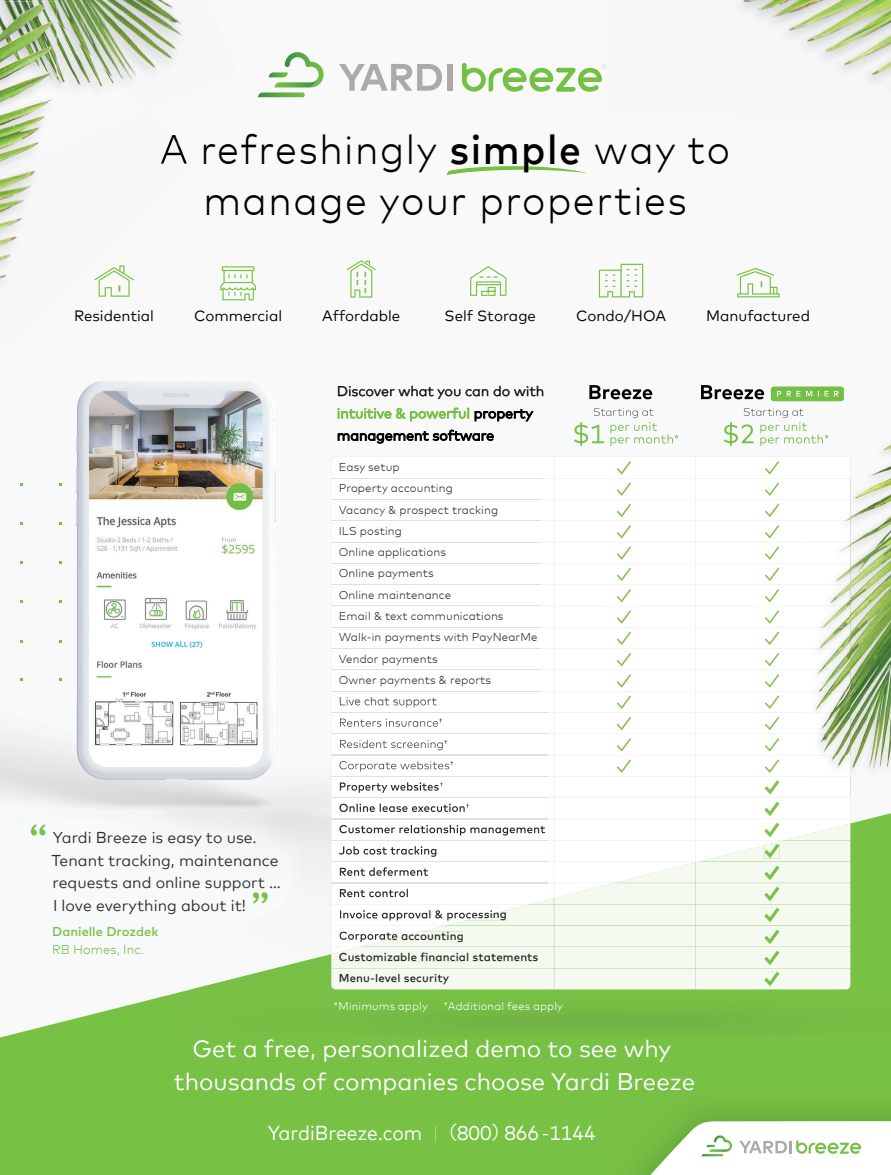
<style>
.page{position:relative;width:891px;height:1175px;background:#fff}
.page>*{position:absolute;margin:0;border:0;box-sizing:border-box;transform-origin:0 0}
.t1{font:48px "Andale Mono";color:#77c144}
.t2{font:300 41.1px/51.4px "Mark Offc Pro";letter-spacing:.04em;color:#000;text-align:center;scale:.95 1}
.t3{font:24px/33px "Mark Offc Pro";color:#fff;text-align:center}
.t4{font:800 22.8px/21.3px "Mark Offc Pro";color:#77c145;text-align:justify}
.t5{font:20.25px "Mark Offc Pro";color:#fff;scale:.95 1}
.t6{font:15.75px/22.5px "Mark Offc Pro";color:#2f3031}
.t7{font:15px "Mark Offc Pro";color:#000}
.t8{font:14.1px/22.2px "Mark Offc Pro";color:#000}
.t9{font:500 12.9px "Mark Offc Pro";color:#77c144}
.t10{font:300 12.9px "Mark Offc Pro";color:#77c144}
.t11{font:300 11.4px/21.3px "Mark Offc Pro";letter-spacing:.01em;color:#29292a}
.t12{font:500 11.4px "Mark Offc Pro";letter-spacing:.01em;color:#272827}
.t13{font:300 11.1px "Mark Offc Pro";letter-spacing:.015em;color:#fff}
.s1{font-weight:500}
.s2{color:#77c144}
.s3{color:#7ec34c}
.s4{font-weight:100}
.s5{font-weight:300}
</style>
<div class="page">
<div style="left:0;top:0;width:891px;height:1174px;background:#f9f9fa"></div>
<div style="left:0;top:813px;width:891px;height:361px;background:#77c144"></div>
<div style="left:171px;top:998px;width:720px;height:38px;background:#76bc45"></div>
<img style="left:0;top:979px;width:186px;height:11px">
<img style="left:0;top:966px;width:186px;height:13px">
<img style="left:0;top:789px;width:315px;height:177px">
<img style="left:186px;top:958px;width:129px;height:32px">
<svg style="left:446px;top:166px;width:141px;height:9px"></svg>
<svg style="left:339px;top:64px;width:103px;height:27px"></svg>
<div style="left:447px;top:64px;width:5px;height:27px;background:#abacaa"></div>
<svg style="left:462px;top:63px;width:144px;height:29px"></svg>
<img style="left:285px;top:52px;width:39px;height:33px">
<img style="left:275px;top:77px;width:35px;height:10px">
<svg style="left:310px;top:77px;width:8px;height:10px"></svg>
<img style="left:269px;top:72px;width:19px;height:5px">
<img style="left:258px;top:92px;width:47px;height:5px">
<svg style="left:347px;top:260px;width:29px;height:37px"></svg>
<svg style="left:470px;top:266px;width:36px;height:30px"></svg>
<svg style="left:599px;top:264px;width:44px;height:33px"></svg>
<svg style="left:736px;top:268px;width:44px;height:29px"></svg>
<svg style="left:220px;top:266px;width:36px;height:34px"></svg>
<img style="left:609px;top:1091px;width:282px;height:83px">
<img style="left:609px;top:1091px;width:85px;height:3px">
<img style="left:76px;top:381px;width:200px;height:398px">
<img style="left:0;top:0;width:182px;height:80px">
<img style="left:589px;top:389px;width:219px;height:54px">
<img style="left:701px;top:385px;width:42px;height:14px">
<img style="left:745px;top:389px;width:19px;height:10px">
<svg style="left:338px;top:386px;width:206px;height:13px"></svg>
<img style="left:744px;top:408px;width:59px;height:10px">
<img style="left:760px;top:422px;width:48px;height:12px">
<img style="left:760px;top:434px;width:48px;height:12px">
<img style="left:594px;top:408px;width:59px;height:10px">
<img style="left:574px;top:422px;width:30px;height:24px">
<img style="left:610px;top:422px;width:47px;height:11px">
<img style="left:610px;top:434px;width:69px;height:12px">
<img style="left:589px;top:385px;width:42px;height:14px">
<img style="left:633px;top:389px;width:19px;height:10px">
<img style="left:724px;top:422px;width:30px;height:24px">
<img style="left:808px;top:401px;width:83px;height:370px">
<svg style="left:771px;top:386px;width:37px;height:15px"></svg>
<img style="left:808px;top:386px;width:36px;height:15px">
<img style="left:808px;top:434px;width:21px;height:12px">
<svg style="left:331px;top:461px;width:520px;height:528px"></svg>
<img style="left:808px;top:457px;width:43px;height:320px">
<img style="left:739px;top:0;width:152px;height:85px">
<img style="left:94px;top:265px;width:40px;height:32px">
<img style="left:161px;top:137px;width:26px;height:27px">
<img style="left:57px;top:21px;width:75px;height:67px">
<img style="left:0;top:172px;width:35px;height:112px">
<img style="left:0;top:2px;width:57px;height:170px">
<svg style="left:628px;top:1120px;width:263px;height:55px"></svg>
<p class="t2" style="left:160px;top:120px;width:601px">A refreshingly <span class="s1">simple</span> way to manage your properties</p>
<p class="t7" style="left:74px;top:304px;width:81px">Residential</p>
<p class="t7" style="left:194px;top:304px;width:89px">Commercial</p>
<p class="t7" style="left:322px;top:304px;width:80px">Affordable</p>
<p class="t7" style="left:445px;top:304px;width:93px">Self Storage</p>
<p class="t7" style="left:576px;top:304px;width:91px">Condo/HOA</p>
<p class="t7" style="left:706px;top:304px;width:105px">Manufactured</p>
<p class="t8" style="left:337px;top:379px;width:209px">Discover what you can do with <span class="s2">intuitive &amp; powerful</span> property management software</p>
<p class="t1" style="left:24px;top:810px;width:30px">“</p>
<p class="t6" style="left:51px;top:825px;width:231px">Yardi Breeze is easy to use.<br>Tenant tracking, maintenance requests and online support …<br>I love everything about it!</p>
<p class="t9" style="left:52px;top:922px;width:108px">Danielle Drozdek</p>
<p class="t1" style="left:246px;top:878px;width:30px">”</p>
<p class="t10" style="left:52px;top:940px;width:94px">RB Homes, Inc.</p>
<p class="t11" style="left:339px;top:455px;width:200px">Easy setup<br>Property accounting<br>Vacancy &amp; prospect tracking<br>ILS posting<br>Online applications<br>Online payments<br>Online maintenance<br>Email &amp; text communications<br>Walk-in payments with PayNearMe<br>Vendor payments<br>Owner payments &amp; reports<br>Live chat support</p>
<p class="t4" style="left:759px;top:796px;width:27px"><span class="s3">✓ ✓ ✓ </span>✓ ✓ ✓ ✓</p>
<p class="t12" style="left:339px;top:948px;width:201px">Customizable financial statements</p>
<p class="t4" style="left:759px;top:945px;width:27px">✓</p>
<p class="t12" style="left:339px;top:969px;width:112px">Menu-level security</p>
<p class="t4" style="left:759px;top:966px;width:27px">✓</p>
<p class="t13" style="left:334px;top:997px;width:96px">*Minimums apply</p>
<p class="t13" style="left:444px;top:997px;width:120px">†Additional fees apply</p>
<p class="t3" style="left:174px;top:1030px;width:523px">Get a free, personalized demo to see why thousands of companies choose Yardi Breeze</p>
<p class="t5" style="left:268px;top:1117px;width:347px">YardiBreeze.com <span class="s4">|</span> <span class="s5">(</span>800<span class="s5">)</span> 866-1144</p>
</div>
